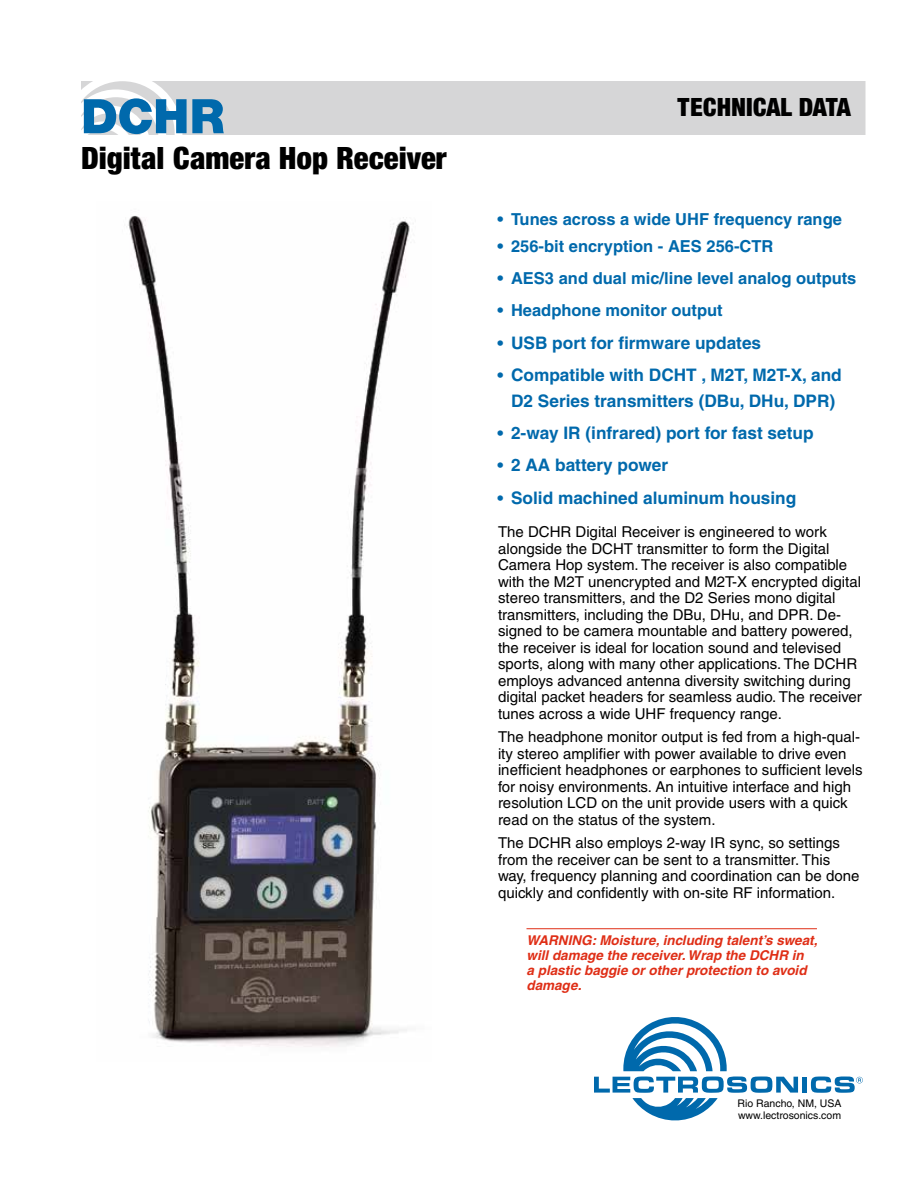
<style>
.page{position:relative;width:918px;height:1188px;background:#fff}
.page>*{position:absolute;margin:0;border:0;box-sizing:border-box;transform-origin:0 0}
.t1{font:900 51px "Sans";color:#0069ac}
.t2{font:900 condensed 33px "Sans";color:#000}
.t3{font:900 condensed 27px "Sans";color:#000}
.t4{font:700 17.25px/25.5px "Helvetica";color:#0069ac;text-align:center}
.t5{font:700 16.5px "Helvetica";color:#0069ac}
.t6{font:15px/16.5px "Helvetica";color:#000}
.t7{font:italic 700 13.5px/15px "Helvetica";color:#df2e16}
.t8{font:10.5px/12.1px "Helvetica";color:#000}
.s1{font-size:16.5px}
</style>
<div class="page">
<svg style="left:594px;top:1017px;width:204px;height:103px"></svg>
<div style="left:802px;top:1077px;width:5px;height:16px;background:#0069ac"></div>
<svg style="left:811px;top:1077px;width:52px;height:16px"></svg>
<div style="left:81px;top:81px;width:785px;height:53px;background:#d6d6d7"></div>
<img style="left:126px;top:215px;width:284px;height:832px">
<hr style="left:526px;top:928px;width:291px;height:1px;background:#df2e16">
<h1 class="t1" style="left:81px;top:85px;width:146px">DCHR</h1>
<h2 class="t2" style="left:81px;top:138px;width:367px">Digital Camera Hop Receiver</h2>
<h3 class="t3" style="left:677px;top:91px;width:176px">TECHNICAL DATA</h3>
<p class="t5" style="left:498px;top:210px;width:346px">• Tunes across a wide UHF frequency range</p>
<p class="t5" style="left:498px;top:236px;width:277px">• 256-bit encryption - AES 256-CTR</p>
<p class="t5" style="left:498px;top:268px;width:360px">• AES3 and dual mic/line level analog outputs</p>
<p class="t5" style="left:498px;top:301px;width:227px">• Headphone monitor output</p>
<p class="t4" style="left:498px;top:330px;width:265px"><span class="s1">•</span> USB port for firmware updates</p>
<p class="t4" style="left:498px;top:362px;width:346px"><span class="s1">•</span> Compatible with DCHT , M2T, M2T-X, and<br>D2 Series transmitters (DBu, DHu, DPR)</p>
<p class="t4" style="left:498px;top:420px;width:318px"><span class="s1">•</span> 2-way IR (infrared) port for fast setup</p>
<p class="t4" style="left:498px;top:452px;width:172px"><span class="s1">•</span> 2 AA battery power</p>
<p class="t4" style="left:498px;top:485px;width:300px"><span class="s1">•</span> Solid machined aluminum housing</p>
<p class="t6" style="left:498px;top:524px;width:365px">The DCHR Digital Receiver is engineered to work alongside the DCHT transmitter to form the Digital Camera Hop system. The receiver is also compatible with the M2T unencrypted and M2T-X encrypted digital stereo transmitters, and the D2 Series mono digital transmitters, including the DBu, DHu, and DPR. De&shy;signed to be camera mountable and battery powered, the receiver is ideal for location sound and televised sports, along with many other applications. The DCHR employs advanced antenna diversity switching during digital packet headers for seamless audio. The receiver tunes across a wide UHF frequency range.</p>
<p class="t6" style="left:498px;top:729px;width:366px">The headphone monitor output is fed from a high-qual&shy;ity stereo amplifier with power available to drive even inefficient headphones or earphones to sufficient levels for noisy environments. An intuitive interface and high resolution LCD on the unit provide users with a quick read on the status of the system.</p>
<p class="t6" style="left:498px;top:835px;width:363px">The DCHR also employs 2-way IR sync, so settings from the receiver can be sent to a transmitter. This way, frequency planning and coordination can be done quickly and confidently with on-site RF information.</p>
<p class="t7" style="left:526px;top:932px;width:293px">WARNING: Moisture, including talent’s sweat, will damage the receiver. Wrap the DCHR in<br>a plastic baggie or other protection to avoid damage.</p>
<p class="t8" style="left:738px;top:1097px;width:106px">Rio Rancho, NM, USA www.lectrosonics.com</p>
</div>
